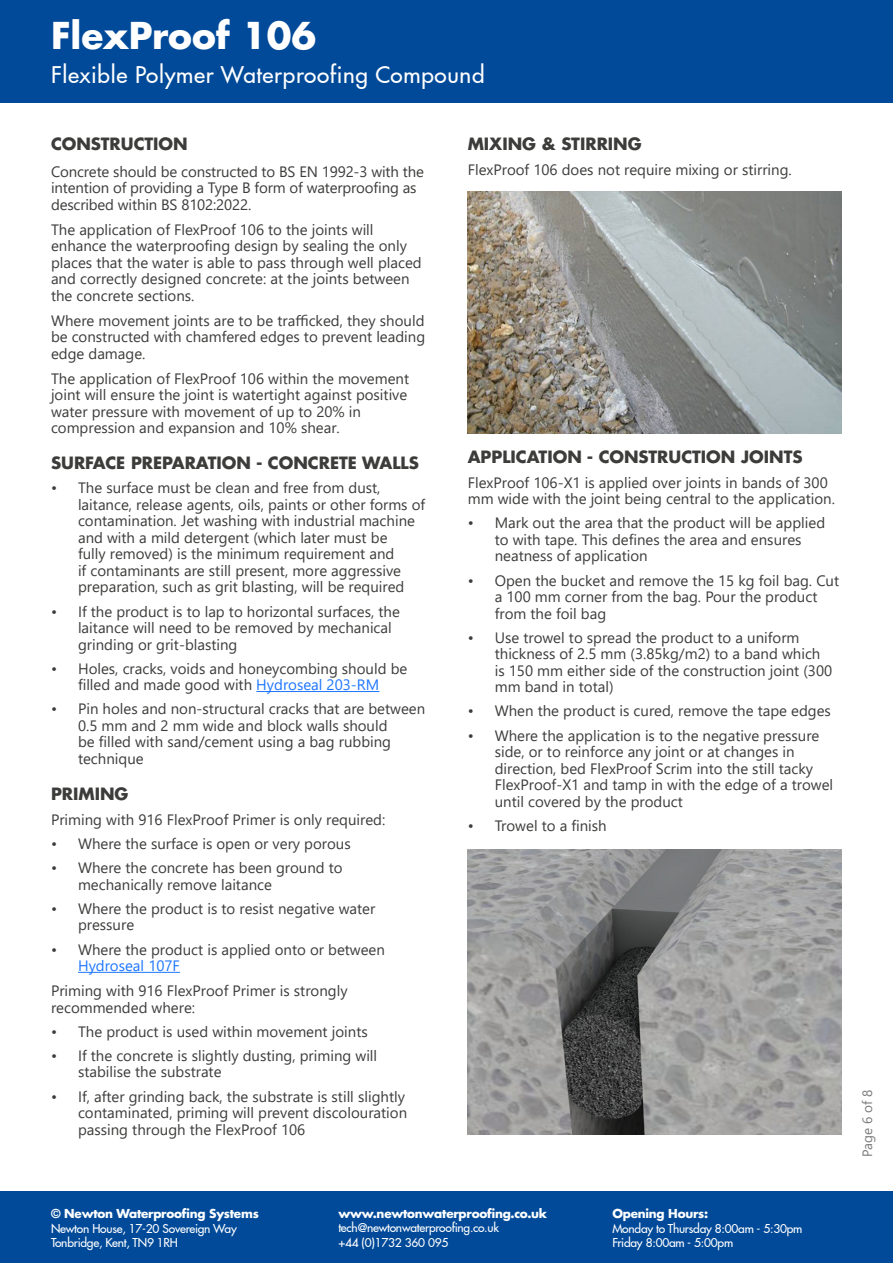
<style>
.page{position:relative;width:893px;height:1263px;background:#fff}
.page>*{position:absolute;margin:0;border:0;box-sizing:border-box;transform-origin:0 0}
.t1{font:700 36px "Futura LT Pro";color:#fff}
.t2{font:500 22.5px "Futura LT Pro";letter-spacing:.03em;color:#fff}
.t3{font:700 16.5px "Futura LT Pro";color:#3c3c3b}
.t4{font:15px/16.5px "Segoe UI";color:#3c3c3b}
.t5{font:15px "Segoe UI";color:#1d76ff}
.t6{font:13.5px "Segoe UI";color:#7b7b7b}
.t7{font:500 12px/14.4px "Futura LT Pro";letter-spacing:-.02em;color:#fff}
.t8{font:700 12px "Futura LT Pro";letter-spacing:-.02em;color:#fff}
.s1{color:#1d76ff}
</style>
<div class="page">
<div style="left:0;top:0;width:893px;height:103px;background:#014a99"></div>
<div style="left:0;top:1191px;width:893px;height:72px;background:#014a99"></div>
<hr style="left:256px;top:691px;width:123px;height:1px;background:#1d76ff">
<hr style="left:78px;top:972px;width:102px;height:1px;background:#1d76ff">
<img style="left:468px;top:849px;width:374px;height:286px">
<img style="left:468px;top:191px;width:374px;height:243px">
<h1 class="t1" style="left:51px;top:8px;width:267px">FlexProof 106</h1>
<h2 class="t2" style="left:51px;top:58px;width:435px">Flexible Polymer Waterproofing Compound</h2>
<p class="t3" style="left:51px;top:131px;width:138px">CONSTRUCTION</p>
<p class="t4" style="left:51px;top:162px;width:374px">Concrete should be constructed to BS EN 1992-3 with the intention of providing a Type B form of waterproofing as described within BS 8102:2022.</p>
<p class="t4" style="left:51px;top:220px;width:372px">The application of FlexProof 106 to the joints will enhance the waterproofing design by sealing the only places that the water is able to pass through well placed and correctly designed concrete: at the joints between the concrete sections.</p>
<p class="t4" style="left:51px;top:311px;width:376px;text-align:justify">Where movement joints are to be trafficked, they should be constructed with chamfered edges to prevent leading edge damage.</p>
<p class="t4" style="left:51px;top:369px;width:360px">The application of FlexProof 106 within the movement joint will ensure the joint is watertight against positive water pressure with movement of up to 20% in compression and expansion and 10% shear.</p>
<p class="t3" style="left:51px;top:450px;width:369px">SURFACE PREPARATION - CONCRETE WALLS</p>
<p class="t4" style="left:78px;top:478px;width:349px;text-indent:-27px">• The surface must be clean and free from dust, laitance, release agents, oils, paints or other forms of contamination. Jet washing with industrial machine and with a mild detergent (which later must be<br>fully removed) is the minimum requirement and<br>if contaminants are still present, more aggressive preparation, such as grit blasting, will be required</p>
<p class="t4" style="left:78px;top:602px;width:323px;text-indent:-27px">• If the product is to lap to horizontal surfaces, the laitance will need to be removed by mechanical grinding or grit-blasting</p>
<p class="t4" style="left:51px;top:659px;width:358px;text-align:center">• Holes, cracks, voids and honeycombing should be filled and made good with <span class="s1">Hydroseal 203-RM</span></p>
<p class="t4" style="left:78px;top:699px;width:349px;text-indent:-27px">• Pin holes and non-structural cracks that are between 0.5 mm and 2 mm wide and block walls should<br>be filled with sand/cement using a bag rubbing technique</p>
<p class="t3" style="left:51px;top:781px;width:79px">PRIMING</p>
<p class="t4" style="left:51px;top:810px;width:336px">Priming with 916 FlexProof Primer is only required:</p>
<p class="t4" style="left:51px;top:834px;width:301px">• Where the surface is open or very porous</p>
<p class="t4" style="left:78px;top:858px;width:266px;text-indent:-27px">• Where the concrete has been ground to mechanically remove laitance</p>
<p class="t4" style="left:78px;top:899px;width:299px;text-indent:-27px">• Where the product is to resist negative water pressure</p>
<p class="t4" style="left:51px;top:940px;width:335px">• Where the product is applied onto or between</p>
<p class="t5" style="left:78px;top:951px;width:103px">Hydroseal 107F</p>
<p class="t4" style="left:51px;top:981px;width:298px">Priming with 916 FlexProof Primer is strongly recommended where:</p>
<p class="t4" style="left:51px;top:1022px;width:318px">• The product is used within movement joints</p>
<p class="t4" style="left:78px;top:1046px;width:301px;text-indent:-27px">• If the concrete is slightly dusting, priming will stabilise the substrate</p>
<p class="t4" style="left:78px;top:1086px;width:331px;text-indent:-27px">• If, after grinding back, the substrate is still slightly contaminated, priming will prevent discolouration passing through the FlexProof 106</p>
<p class="t3" style="left:468px;top:131px;width:175px">MIXING &amp; STIRRING</p>
<p class="t4" style="left:468px;top:160px;width:325px">FlexProof 106 does not require mixing or stirring.</p>
<p class="t3" style="left:468px;top:444px;width:336px">APPLICATION - CONSTRUCTION JOINTS</p>
<p class="t4" style="left:468px;top:473px;width:369px">FlexProof 106-X1 is applied over joints in bands of 300 mm wide with the joint being central to the application.</p>
<p class="t4" style="left:495px;top:513px;width:332px;text-indent:-27px">• Mark out the area that the product will be applied to with tape. This defines the area and ensures neatness of application</p>
<p class="t4" style="left:495px;top:571px;width:346px;text-indent:-27px">• Open the bucket and remove the 15 kg foil bag. Cut a 100 mm corner from the bag. Pour the product from the foil bag</p>
<p class="t4" style="left:495px;top:628px;width:339px;text-indent:-27px">• Use trowel to spread the product to a uniform thickness of 2.5 mm (3.85kg/m2) to a band which is 150 mm either side of the construction joint (300 mm band in total)</p>
<p class="t4" style="left:468px;top:701px;width:365px">• When the product is cured, remove the tape edges</p>
<p class="t4" style="left:495px;top:726px;width:340px;text-indent:-27px">• Where the application is to the negative pressure side, or to reinforce any joint or at changes in direction, bed FlexProof Scrim into the still tacky FlexProof-X1 and tamp in with the edge of a trowel until covered by the product</p>
<p class="t4" style="left:468px;top:816px;width:141px">• Trowel to a finish</p>
<p class="t8" style="left:51px;top:1204px;width:209px">© Newton Waterproofing Systems</p>
<p class="t7" style="left:51px;top:1220px;width:187px">Newton House, 17-20 Sovereign Way<br>Tonbridge, Kent, TN9 1RH</p>
<p class="t8" style="left:338px;top:1204px;width:210px">www.newtonwaterproofing.co.uk</p>
<p class="t7" style="left:338px;top:1220px;width:162px">tech@newtonwaterproofing.co.uk +44 (0)1732 360 095</p>
<p class="t8" style="left:612px;top:1204px;width:97px">Opening Hours:</p>
<p class="t7" style="left:612px;top:1220px;width:192px">Monday to Thursday 8:00am - 5:30pm<br>Friday 8:00am - 5:00pm</p>
<p class="t6" style="left:854px;top:1157px;width:68px;rotate:-90deg">Page 6 of 8</p>
</div>
